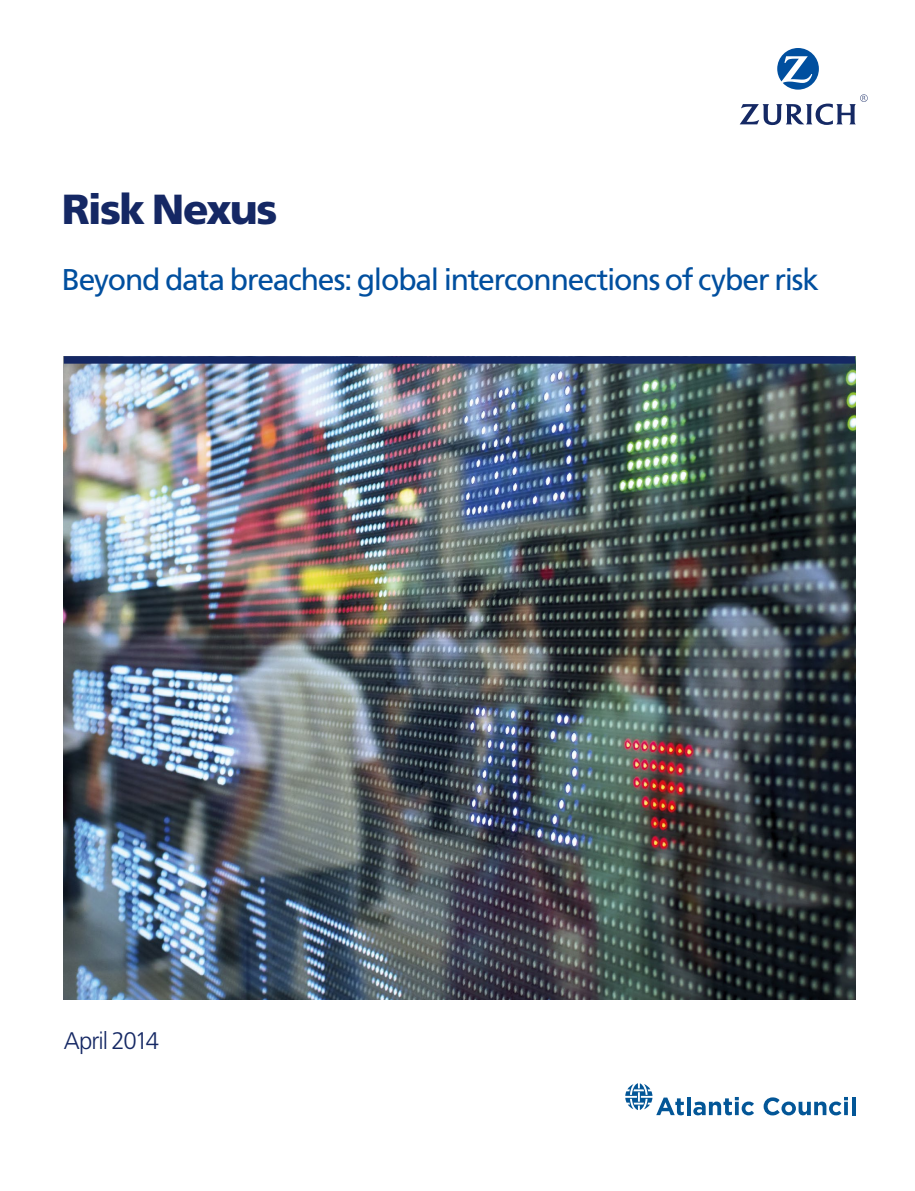
<style>
.page{position:relative;width:915px;height:1191px;background:#fff}
.page>*{position:absolute;margin:0;border:0;box-sizing:border-box;transform-origin:0 0}
.Cover_Title_Level_1{font:900 42px "Frutiger";letter-spacing:-.045em;color:#152864}
.Cover_Title_Level_1-2{font:30px "Frutiger";letter-spacing:-.035em;color:#004f9f}
.Cover_Title_Level_1-3{font:300 24px "Frutiger";letter-spacing:-.05em;color:#152864}
</style>
<div class="page">
<svg style="left:739px;top:48px;width:128px;height:77px"></svg>
<svg style="left:625px;top:1083px;width:58px;height:32px"></svg>
<svg style="left:687px;top:1097px;width:3px;height:18px"></svg>
<svg style="left:693px;top:1097px;width:60px;height:18px"></svg>
<svg style="left:763px;top:1097px;width:84px;height:18px"></svg>
<svg style="left:852px;top:1097px;width:3px;height:18px"></svg>
<img style="left:64px;top:364px;width:791px;height:636px">
<div style="left:64px;top:356px;width:791px;height:8px;background:#152864"></div>
<p class="Cover_Title_Level_1" style="left:62px;top:184px;width:217px">Risk Nexus</p>
<p class="Cover_Title_Level_1-2" style="left:62px;top:262px;width:758px">Beyond data breaches: global interconnections of cyber risk</p>
<p class="Cover_Title_Level_1-3" style="left:64px;top:1027px;width:97px">April 2014</p>
</div>
